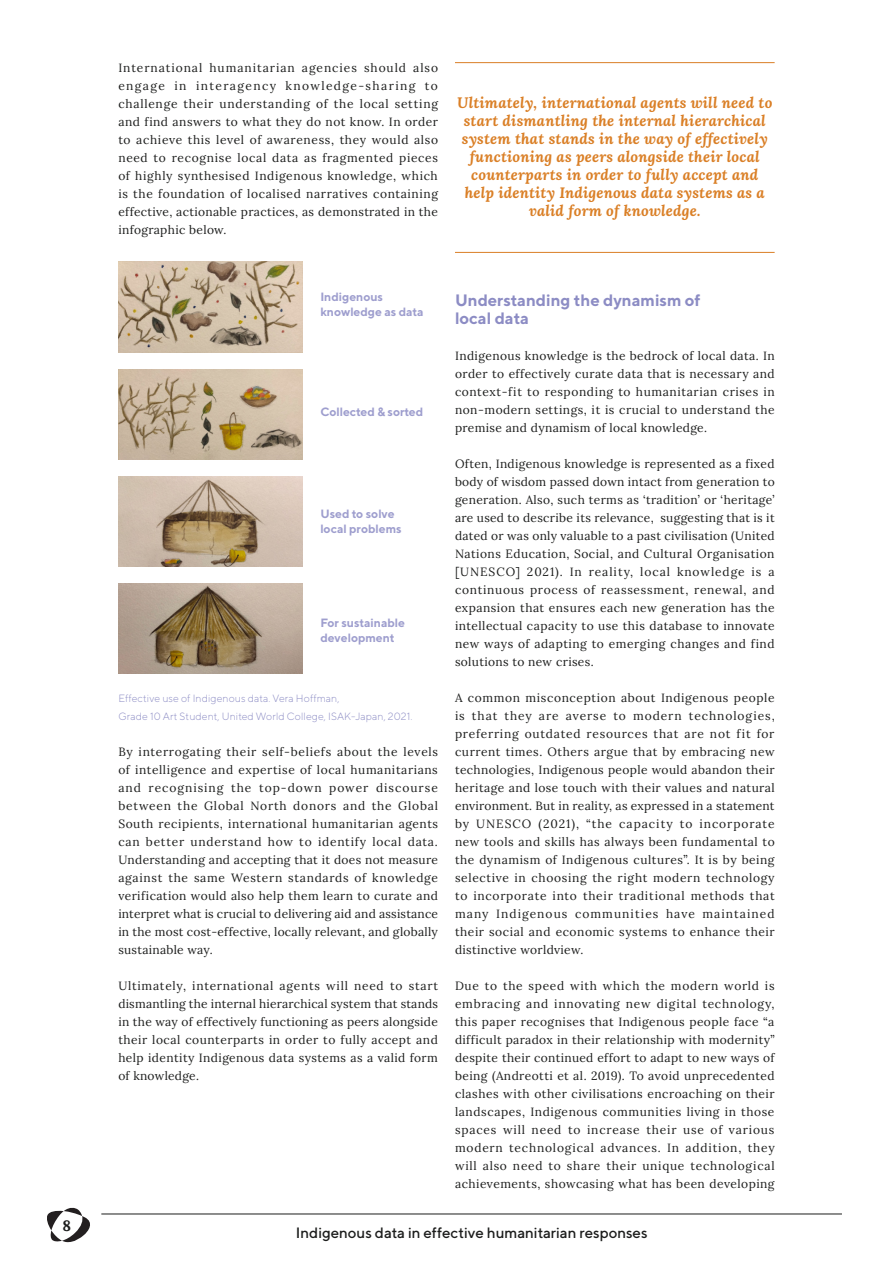
<style>
.page{position:relative;width:893px;height:1263px;background:#fff}
.page>*{position:absolute;margin:0;border:0;box-sizing:border-box;transform-origin:0 0}
.t1{font:700 16.5px/18px "TT Norms";color:#8c8cc4}
.Pull_Quote{font:italic 700 15px/18px "Lora";letter-spacing:.015em;color:#da7f26;text-align:center}
.t2{font:500 15px "TT Norms";color:#1c1d1c}
.t3{font:700 15px "Lora";color:#1c1d1c}
.Body_Copy{font:12px/18px "Lora";letter-spacing:.03em;color:#1c1d1c;text-align:justify}
.t4{font:700 12px/15px "TT Norms";color:#9e9ece}
.Figure_Source{font:300 10.5px/18px "TT Norms";letter-spacing:.01em;color:#8c8cc4}
</style>
<div class="page">
<svg style="left:47px;top:1207px;width:43px;height:36px"></svg>
<hr style="left:101px;top:1214px;width:741px;height:1px;background:#1c1d1c">
<hr style="left:455px;top:62px;width:320px;height:1px;background:#da7f26">
<hr style="left:455px;top:252px;width:320px;height:1px;background:#da7f26">
<img style="left:118px;top:262px;width:184px;height:90px">
<img style="left:118px;top:369px;width:184px;height:90px">
<img style="left:118px;top:476px;width:184px;height:90px">
<img style="left:118px;top:583px;width:184px;height:90px">
<p class="t3" style="left:62px;top:1213px;width:10px">8</p>
<p class="Body_Copy" style="left:118px;top:58px;width:321px">International humanitarian agencies should also engage in interagency knowledge-sharing to challenge their understanding of the local setting and find answers to what they do not know. In order to achieve this level of awareness, they would also need to recognise local data as fragmented pieces of highly synthesised Indigenous knowledge, which is the foundation of localised narratives containing effective, actionable practices, as demonstrated in the infographic below.</p>
<p class="Pull_Quote" style="left:457px;top:93px;width:317px">Ultimately, international agents will need to start dismantling the internal hierarchical system that stands in the way of effectively functioning as peers alongside their local counterparts in order to fully accept and help identity Indigenous data systems as a valid form of knowledge.</p>
<h3 class="t4" style="left:320px;top:289px;width:105px">Indigenous knowledge as data</h3>
<h3 class="t4" style="left:320px;top:404px;width:104px">Collected &amp; sorted</h3>
<h3 class="t4" style="left:320px;top:506px;width:83px">Used to solve local problems</h3>
<h3 class="t4" style="left:320px;top:615px;width:86px">For sustainable development</h3>
<p class="Figure_Source" style="left:118px;top:689px;width:296px">Effective use of Indigenous data. Vera Hoffman,<br>Grade 10 Art Student, United World College, ISAK-Japan, 2021.</p>
<p class="Body_Copy" style="left:118px;top:742px;width:321px">By interrogating their self-beliefs about the levels of intelligence and expertise of local humanitarians and recognising the top-down power discourse between the Global North donors and the Global South recipients, international humanitarian agents can better understand how to identify local data.<br>Understanding and accepting that it does not measure against the same Western standards of knowledge verification would also help them learn to curate and interpret what is crucial to delivering aid and assistance in the most cost-effective, locally relevant, and globally sustainable way.</p>
<p class="Body_Copy" style="left:118px;top:976px;width:321px">Ultimately, international agents will need to start dismantling the internal hierarchical system that stands in the way of effectively functioning as peers alongside their local counterparts in order to fully accept and help identity Indigenous data systems as a valid form of knowledge.</p>
<h3 class="t1" style="left:455px;top:291px;width:247px">Understanding the dynamism of local data</h3>
<p class="Body_Copy" style="left:455px;top:346px;width:321px">Indigenous knowledge is the bedrock of local data. In order to effectively curate data that is necessary and context-fit to responding to humanitarian crises in non-modern settings, it is crucial to understand the premise and dynamism of local knowledge.</p>
<p class="Body_Copy" style="left:455px;top:454px;width:321px">Often, Indigenous knowledge is represented as a fixed body of wisdom passed down intact from generation to generation. Also, such terms as ‘tradition’ or ‘heritage’ are used to describe its relevance, suggesting that is it dated or was only valuable to a past civilisation (United Nations Education, Social, and Cultural Organisation [UNESCO] 2021). In reality, local knowledge is a continuous process of reassessment, renewal, and expansion that ensures each new generation has the intellectual capacity to use this database to innovate new ways of adapting to emerging changes and find solutions to new crises.</p>
<p class="Body_Copy" style="left:455px;top:688px;width:321px">A common misconception about Indigenous people is that they are averse to modern technologies, preferring outdated resources that are not fit for current times. Others argue that by embracing new technologies, Indigenous people would abandon their heritage and lose touch with their values and natural environment. But in reality, as expressed in a statement by UNESCO (2021), “the capacity to incorporate new tools and skills has always been fundamental to the dynamism of Indigenous cultures”. It is by being selective in choosing the right modern technology to incorporate into their traditional methods that many Indigenous communities have maintained their social and economic systems to enhance their distinctive worldview.</p>
<p class="Body_Copy" style="left:455px;top:976px;width:321px">Due to the speed with which the modern world is embracing and innovating new digital technology, this paper recognises that Indigenous people face “a difficult paradox in their relationship with modernity” despite their continued effort to adapt to new ways of being (Andreotti et al. 2019). To avoid unprecedented clashes with other civilisations encroaching on their landscapes, Indigenous communities living in those spaces will need to increase their use of various modern technological advances. In addition, they will also need to share their unique technological achievements, showcasing what has been developing</p>
<p class="t2" style="left:296px;top:1223px;width:353px">Indigenous data in effective humanitarian responses</p>
</div>
